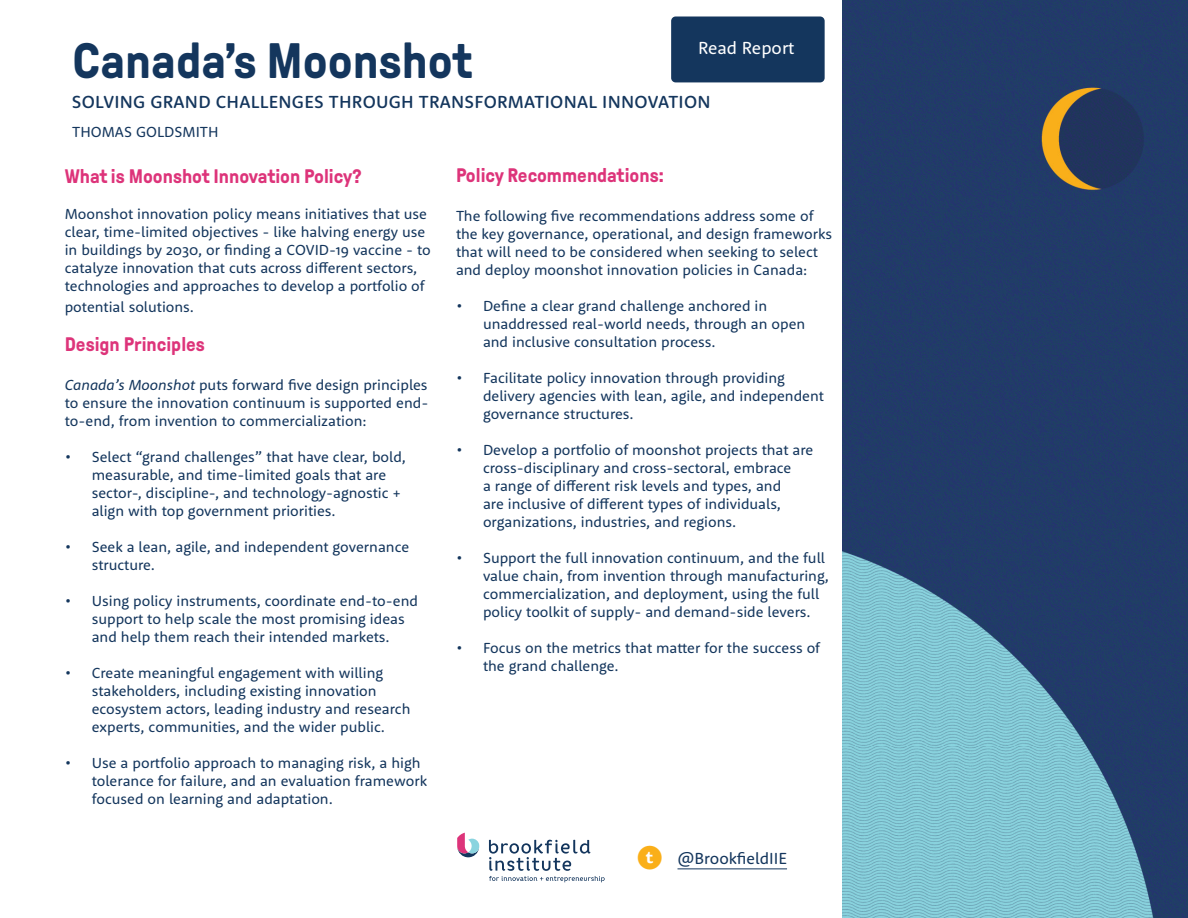
<style>
.page{position:relative;width:1188px;height:918px;background:#fff}
.page>*{position:absolute;margin:0;border:0;box-sizing:border-box;transform-origin:0 0}
.t1{font:700 49.5px "GT Pressura";color:#14365d}
.t2{font:700 19.5px "GT Pressura";color:#dd347a}
.t3{font:500 18px "Rooney Sans";letter-spacing:.015em;color:#14365d}
.t4{font:18px "Rooney Sans";color:#fff}
.t5{font:16.5px "Rooney Sans";color:#14365d}
.t6{font:15px/18px "Rooney Sans";color:#14365d}
.s1{font-style:italic}
</style>
<div class="page">
<img style="left:843px;top:0;width:345px;height:918px">
<svg style="left:489px;top:840px;width:116px;height:42px"></svg>
<svg style="left:457px;top:833px;width:22px;height:24px"></svg>
<hr style="left:678px;top:868px;width:109px;height:1px;background:#14365d">
<div style="left:671px;top:16px;width:154px;height:66px;background:#14365d;border-radius:4px"></div>
<h1 class="t1" style="left:73px;top:34px;width:402px">Canada’s Moonshot</h1>
<p class="t4" style="left:698px;top:36px;width:98px">Read Report</p>
<p class="t3" style="left:72px;top:90px;width:640px">SOLVING GRAND CHALLENGES THROUGH TRANSFORMATIONAL INNOVATION</p>
<p class="t6" style="left:72px;top:123px;width:148px">THOMAS GOLDSMITH</p>
<h2 class="t2" style="left:65px;top:166px;width:298px">What is Moonshot Innovation Policy?</h2>
<p class="t6" style="left:65px;top:205px;width:368px">Moonshot innovation policy means initiatives that use clear, time-limited objectives - like halving energy use in buildings by 2030, or finding a COVID-19 vaccine - to catalyze innovation that cuts across different sectors, technologies and approaches to develop a portfolio of</p>
<p class="t6" style="left:65px;top:298px;width:131px">potential solutions.</p>
<h2 class="t2" style="left:65px;top:334px;width:142px">Design Principles</h2>
<p class="t6" style="left:65px;top:376px;width:365px;text-align:justify"><span class="s1">Canada’s Moonshot</span> puts forward five design principles to ensure the innovation continuum is supported end&shy;to-end, from invention to commercialization:</p>
<p class="t6" style="left:92px;top:448px;width:316px;text-indent:-27px">• Select “grand challenges” that have clear, bold, measurable, and time-limited goals that are sector-, discipline-, and technology-agnostic + align with top government priorities.</p>
<p class="t6" style="left:92px;top:538px;width:319px;text-indent:-27px">• Seek a lean, agile, and independent governance structure.</p>
<p class="t6" style="left:92px;top:592px;width:328px;text-indent:-27px">• Using policy instruments, coordinate end-to-end support to help scale the most promising ideas and help them reach their intended markets.</p>
<p class="t6" style="left:92px;top:664px;width:320px;text-indent:-27px">• Create meaningful engagement with willing stakeholders, including existing innovation ecosystem actors, leading industry and research experts, communities, and the wider public.</p>
<p class="t6" style="left:92px;top:754px;width:337px;text-indent:-27px">• Use a portfolio approach to managing risk, a high tolerance for failure, and an evaluation framework focused on learning and adaptation.</p>
<h2 class="t2" style="left:456px;top:165px;width:209px">Policy Recommendations:</h2>
<p class="t6" style="left:456px;top:206px;width:378px">The following five recommendations address some of the key governance, operational, and design frameworks that will need to be considered when seeking to select and deploy moonshot innovation policies in Canada:</p>
<p class="t6" style="left:483px;top:296px;width:324px;text-indent:-27px">• Define a clear grand challenge anchored in unaddressed real-world needs, through an open and inclusive consultation process.</p>
<p class="t6" style="left:483px;top:368px;width:343px;text-indent:-27px">• Facilitate policy innovation through providing delivery agencies with lean, agile, and independent governance structures.</p>
<p class="t6" style="left:483px;top:440px;width:332px;text-indent:-27px">• Develop a portfolio of moonshot projects that are cross-disciplinary and cross-sectoral, embrace<br>a range of different risk levels and types, and<br>are inclusive of different types of individuals, organizations, industries, and regions.</p>
<p class="t6" style="left:483px;top:548px;width:347px;text-indent:-27px">• Support the full innovation continuum, and the full value chain, from invention through manufacturing, commercialization, and deployment, using the full policy toolkit of supply- and demand-side levers.</p>
<p class="t6" style="left:483px;top:638px;width:339px;text-indent:-27px">• Focus on the metrics that matter for the success of the grand challenge.</p>
<p class="t5" style="left:677px;top:847px;width:111px">@BrookfieldIIE</p>
</div>
